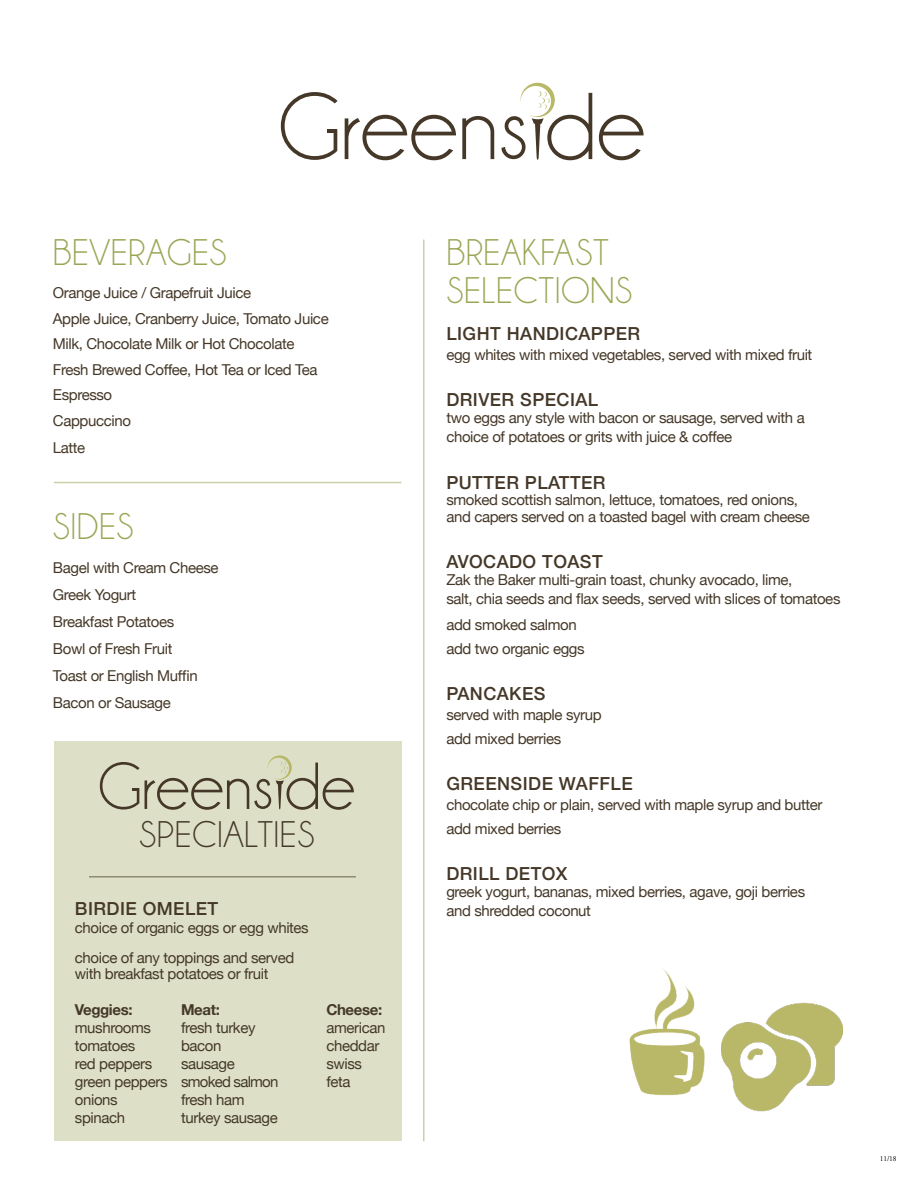
<style>
.page{position:relative;width:918px;height:1188px;background:#fff}
.page>*{position:absolute;margin:0;border:0;box-sizing:border-box;transform-origin:0 0}
.t1{font:37.5px "Champagne&Limousines";letter-spacing:.01em;color:#9ba554}
.t2{font:37.5px "Champagne&Limousines";letter-spacing:.01em;color:#453828}
.t3{font:500 18px "Helvetica Neue";letter-spacing:.025em;color:#453828}
.t4{font:15px/19.5px "Helvetica Neue";letter-spacing:-.025em;color:#453828}
.t5{font:700 15px "Helvetica Neue";letter-spacing:-.025em;color:#453828}
.t6{font:7.5px "Adobe Garamond Pro";color:#000001}
</style>
<div class="page">
<div style="left:54px;top:742px;width:347px;height:399px;background:#dde0c7"></div>
<svg style="left:281px;top:92px;width:57px;height:68px"></svg>
<svg style="left:345px;top:115px;width:111px;height:45px"></svg>
<svg style="left:462px;top:116px;width:32px;height:43px"></svg>
<svg style="left:599px;top:115px;width:45px;height:45px"></svg>
<svg style="left:501px;top:83px;width:91px;height:77px"></svg>
<hr style="left:327px;top:129px;width:10px;height:4px;background:#453828">
<hr style="left:423px;top:240px;width:1px;height:901px;background:#9ba554">
<hr style="left:54px;top:482px;width:347px;height:1px;background:#9ba554">
<svg style="left:100px;top:755px;width:254px;height:55px"></svg>
<hr style="left:89px;top:876px;width:267px;height:2px;background:#453828">
<img style="left:629px;top:969px;width:76px;height:127px">
<img style="left:722px;top:1002px;width:121px;height:110px">
<p class="t1" style="left:446px;top:231px;width:164px">BREAKFAST</p>
<p class="t1" style="left:446px;top:269px;width:187px">SELECTIONS</p>
<p class="t3" style="left:446px;top:319px;width:195px">LIGHT HANDICAPPER</p>
<p class="t4" style="left:446px;top:346px;width:367px">egg whites with mixed vegetables, served with mixed fruit</p>
<p class="t3" style="left:446px;top:385px;width:153px">DRIVER SPECIAL</p>
<p class="t4" style="left:446px;top:409px;width:360px">two eggs any style with bacon or sausage, served with a choice of potatoes or grits with juice &amp; coffee</p>
<p class="t3" style="left:446px;top:468px;width:161px">PUTTER PLATTER</p>
<p class="t4" style="left:446px;top:493px;width:365px;line-height:16.5px">smoked scottish salmon, lettuce, tomatoes, red onions, and capers served on a toasted bagel with cream cheese</p>
<p class="t3" style="left:446px;top:547px;width:158px">AVOCADO TOAST</p>
<p class="t4" style="left:446px;top:571px;width:396px">Zak the Baker multi-grain toast, chunky avocado, lime,<br>salt, chia seeds and flax seeds, served with slices of tomatoes</p>
<p class="t4" style="left:446px;top:616px;width:132px">add smoked salmon</p>
<p class="t4" style="left:446px;top:640px;width:140px">add two organic eggs</p>
<p class="t3" style="left:446px;top:679px;width:101px">PANCAKES</p>
<p class="t4" style="left:446px;top:706px;width:157px">served with maple syrup</p>
<p class="t4" style="left:446px;top:730px;width:116px">add mixed berries</p>
<p class="t3" style="left:446px;top:769px;width:188px">GREENSIDE WAFFLE</p>
<p class="t4" style="left:446px;top:796px;width:378px">chocolate chip or plain, served with maple syrup and butter</p>
<p class="t4" style="left:446px;top:820px;width:116px">add mixed berries</p>
<p class="t3" style="left:446px;top:859px;width:123px">DRILL DETOX</p>
<p class="t4" style="left:446px;top:883px;width:360px">greek yogurt, bananas, mixed berries, agave, goji berries</p>
<p class="t1" style="left:53px;top:232px;width:175px">BEVERAGES</p>
<p class="t4" style="left:53px;top:284px;width:200px">Orange Juice / Grapefruit Juice</p>
<p class="t4" style="left:53px;top:310px;width:277px">Apple Juice, Cranberry Juice, Tomato Juice</p>
<p class="t4" style="left:53px;top:335px;width:243px">Milk, Chocolate Milk or Hot Chocolate</p>
<p class="t4" style="left:53px;top:361px;width:266px">Fresh Brewed Coffee, Hot Tea or Iced Tea</p>
<p class="t4" style="left:53px;top:386px;width:61px">Espresso</p>
<p class="t4" style="left:53px;top:412px;width:80px">Cappuccino</p>
<p class="t4" style="left:53px;top:439px;width:34px">Latte</p>
<p class="t1" style="left:53px;top:505px;width:82px">SIDES</p>
<p class="t4" style="left:53px;top:559px;width:167px">Bagel with Cream Cheese</p>
<p class="t4" style="left:53px;top:586px;width:85px">Greek Yogurt</p>
<p class="t4" style="left:53px;top:613px;width:123px">Breakfast Potatoes</p>
<p class="t4" style="left:53px;top:640px;width:121px">Bowl of Fresh Fruit</p>
<p class="t4" style="left:53px;top:667px;width:146px">Toast or English Muffin</p>
<p class="t4" style="left:53px;top:694px;width:119px">Bacon or Sausage</p>
<p class="t2" style="left:139px;top:813px;width:177px">SPECIALTIES</p>
<p class="t3" style="left:75px;top:894px;width:145px">BIRDIE OMELET</p>
<p class="t4" style="left:446px;top:902px;width:146px">and shredded coconut</p>
<p class="t4" style="left:75px;top:918px;width:235px">choice of organic eggs or egg whites</p>
<p class="t4" style="left:75px;top:950px;width:221px;line-height:16.5px">choice of any toppings and served with breakfast potatoes or fruit</p>
<p class="t5" style="left:75px;top:998px;width:59px">Veggies:</p>
<p class="t4" style="left:75px;top:1019px;width:78px">mushrooms</p>
<p class="t4" style="left:75px;top:1037px;width:62px">tomatoes</p>
<p class="t4" style="left:75px;top:1055px;width:79px">red peppers</p>
<p class="t4" style="left:75px;top:1073px;width:94px">green peppers</p>
<p class="t4" style="left:75px;top:1091px;width:44px">onions</p>
<p class="t4" style="left:75px;top:1109px;width:52px">spinach</p>
<p class="t5" style="left:326px;top:998px;width:57px">Cheese:</p>
<p class="t4" style="left:326px;top:1019px;width:61px">american</p>
<p class="t4" style="left:326px;top:1037px;width:55px">cheddar</p>
<p class="t4" style="left:326px;top:1055px;width:37px">swiss</p>
<p class="t4" style="left:326px;top:1073px;width:26px">feta</p>
<p class="t5" style="left:181px;top:998px;width:40px">Meat:</p>
<p class="t4" style="left:181px;top:1019px;width:76px">fresh turkey</p>
<p class="t4" style="left:181px;top:1037px;width:42px">bacon</p>
<p class="t4" style="left:181px;top:1055px;width:55px">sausage</p>
<p class="t4" style="left:181px;top:1074px;width:99px;line-height:18px">smoked salmon fresh ham turkey sausage</p>
<p class="t6" style="left:880px;top:1154px;width:18px">11/18</p>
</div>
